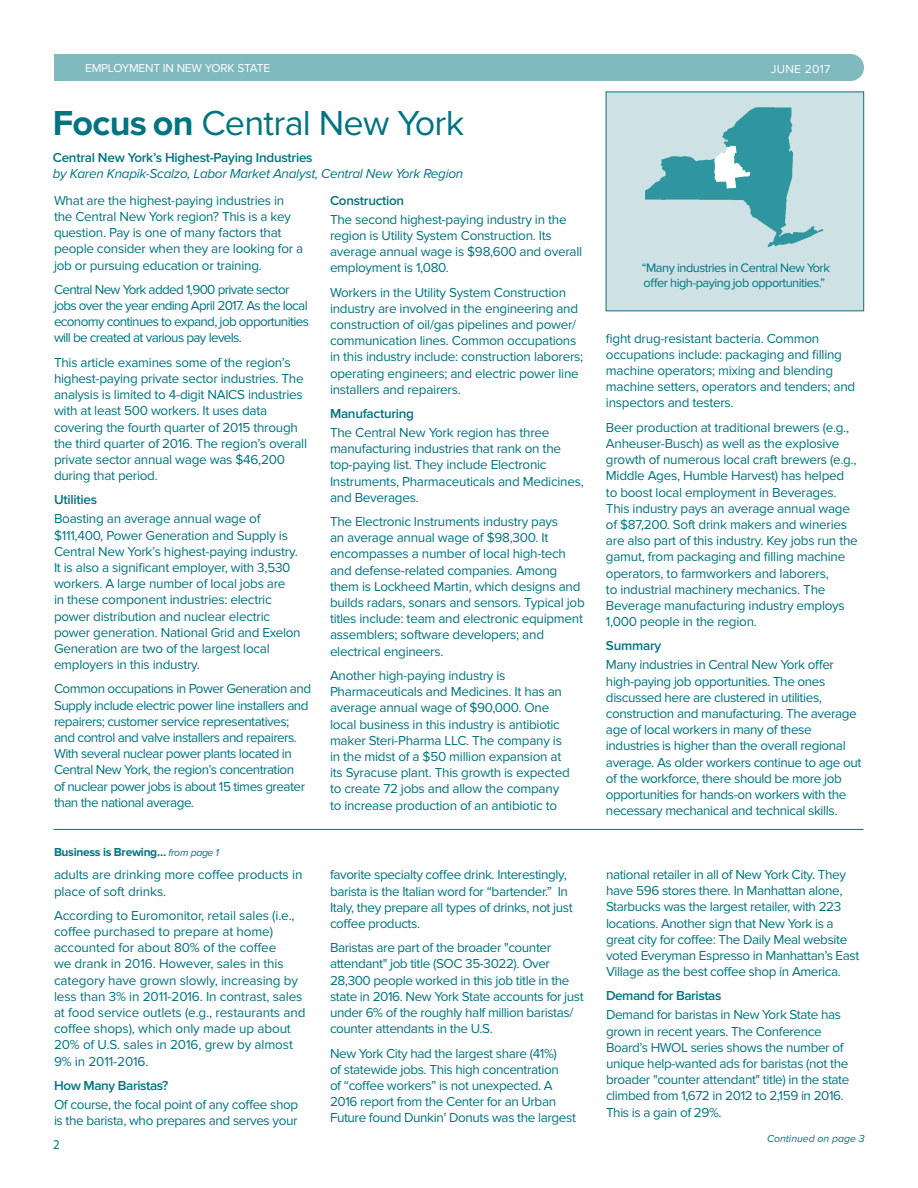
<style>
.page{position:relative;width:918px;height:1188px;background:#fff}
.page>*{position:absolute;margin:0;border:0;box-sizing:border-box;transform-origin:0 0}
.t1{font:36px "Proxima Nova";letter-spacing:-.02em;color:#007481}
.t2{font:13.5px/16.2px "Proxima Nova";letter-spacing:-.02em;color:#007481}
.t3{font:13.5px/16.2px "Proxima Nova";letter-spacing:-.04em;color:#007481}
.t4{font:13.5px/16.2px "Proxima Nova";letter-spacing:-.05em;color:#007481}
.t5{font:600 13.5px "Proxima Nova";letter-spacing:-.02em;color:#007481}
.t6{font:italic 13.5px "Proxima Nova";letter-spacing:-.02em;color:#007481}
.t7{font:13.5px "Myriad Pro";color:#007481;scale:.96 1}
.t8{font:12.75px/15px "Proxima Nova";letter-spacing:-.04em;color:#007481}
.t9{font:700 12px "Proxima Nova";letter-spacing:-.025em;color:#007481}
.t10{font:12px "Proxima Nova";letter-spacing:-.02em;color:#fff}
.t11{font:12px "Myriad Pro";color:#fff}
.t12{font:12px "Proxima Nova";letter-spacing:.025em;color:#fff}
.t13{font:italic 10.5px "Proxima Nova";color:#007481}
.s1{font-weight:700}
.s2{font-weight:400;font-style:italic;font-size:10.5px}
</style>
<div class="page">
<hr style="left:54px;top:829px;width:810px;height:1px;background:#007481">
<div style="left:54px;top:54px;width:810px;height:27px;background:#80b9be"></div>
<div style="left:606px;top:92px;width:258px;height:219px;background:#cee2e5"></div>
<img style="left:645px;top:107px;width:179px;height:141px">
<svg style="left:714px;top:146px;width:36px;height:42px"></svg>
<p class="t10" style="left:85px;top:61px;width:187px">EMPLOYMENT IN NEW YORK STATE</p>
<p class="t11" style="left:778px;top:60px;width:57px">APRIL 2015</p>
<p class="t12" style="left:771px;top:62px;width:61px">JUNE 2017</p>
<p class="t1" style="left:53px;top:102px;width:413px"><span class="s1">Focus on</span> Central New York</p>
<p class="t5" style="left:53px;top:149px;width:261px">Central New York’s Highest-Paying Industries</p>
<p class="t6" style="left:53px;top:166px;width:412px">by Karen Knapik-Scalzo, Labor Market Analyst, Central New York Region</p>
<p class="t2" style="left:54px;top:192px;width:251px">What are the highest-paying industries in the Central New York region? This is a key question. Pay is one of many factors that people consider when they are looking for a job or pursuing education or training.</p>
<p class="t4" style="left:54px;top:281px;width:256px">Central New York added 1,900 private sector jobs over the year ending April 2017. As the local economy continues to expand, job opportunities will be created at various pay levels.</p>
<p class="t2" style="left:54px;top:354px;width:255px">This article examines some of the region’s highest-paying private sector industries. The analysis is limited to 4-digit NAICS industries with at least 500 workers. It uses data covering the fourth quarter of 2015 through the third quarter of 2016. The region’s overall private sector annual wage was $46,200 during that period.</p>
<p class="t5" style="left:54px;top:492px;width:45px">Utilities</p>
<p class="t2" style="left:54px;top:511px;width:248px">Boasting an average annual wage of $111,400, Power Generation and Supply is Central New York’s highest-paying industry.<br>It is also a significant employer, with 3,530 workers. A large number of local jobs are<br>in these component industries: electric power distribution and nuclear electric power generation. National Grid and Exelon Generation are two of the largest local employers in this industry.</p>
<p class="t3" style="left:54px;top:681px;width:259px">Common occupations in Power Generation and Supply include electric power line installers and repairers; customer service representatives; and control and valve installers and repairers.<br>With several nuclear power plants located in Central New York, the region’s concentration<br>of nuclear power jobs is about 15 times greater than the national average.</p>
<p class="t9" style="left:54px;top:845px;width:167px">Business is Brewing… <span class="s2">from page 1</span></p>
<p class="t2" style="left:54px;top:867px;width:250px">adults are drinking more coffee products in place of soft drinks.</p>
<p class="t2" style="left:54px;top:907px;width:253px">According to Euromonitor, retail sales (i.e., coffee purchased to prepare at home) accounted for about 80% of the coffee<br>we drank in 2016. However, sales in this category have grown slowly, increasing by less than 3% in 2011-2016. In contrast, sales at food service outlets (e.g., restaurants and coffee shops), which only made up about 20% of U.S. sales in 2016, grew by almost 9% in 2011-2016.</p>
<p class="t5" style="left:54px;top:1078px;width:116px">How Many Baristas?</p>
<p class="t2" style="left:54px;top:1096px;width:246px">Of course, the focal point of any coffee shop is the barista, who prepares and serves your</p>
<p class="t7" style="left:53px;top:1137px;width:8px">2</p>
<p class="t5" style="left:330px;top:192px;width:76px">Construction</p>
<p class="t2" style="left:330px;top:211px;width:254px">The second highest-paying industry in the region is Utility System Construction. Its average annual wage is $98,600 and overall employment is 1,080.</p>
<p class="t2" style="left:330px;top:284px;width:255px">Workers in the Utility System Construction industry are involved in the engineering and construction of oil/gas pipelines and power/ communication lines. Common occupations in this industry include: construction laborers; operating engineers; and electric power line installers and repairers.</p>
<p class="t5" style="left:330px;top:406px;width:86px">Manufacturing</p>
<p class="t2" style="left:330px;top:425px;width:255px">The Central New York region has three manufacturing industries that rank on the top-paying list. They include Electronic Instruments, Pharmaceuticals and Medicines, and Beverages.</p>
<p class="t2" style="left:330px;top:514px;width:256px">The Electronic Instruments industry pays<br>an average annual wage of $98,300. It encompasses a number of local high-tech and defense-related companies. Among them is Lockheed Martin, which designs and builds radars, sonars and sensors. Typical job titles include: team and electronic equipment assemblers; software developers; and electrical engineers.</p>
<p class="t2" style="left:330px;top:668px;width:241px">Another high-paying industry is Pharmaceuticals and Medicines. It has an average annual wage of $90,000. One local business in this industry is antibiotic maker Steri-Pharma LLC. The company is in the midst of a $50 million expansion at its Syracuse plant. This growth is expected to create 72 jobs and allow the company to increase production of an antibiotic to</p>
<p class="t2" style="left:330px;top:867px;width:244px">favorite specialty coffee drink. Interestingly, barista is the Italian word for “bartender.” In Italy, they prepare all types of drinks, not just coffee products.</p>
<p class="t2" style="left:330px;top:940px;width:255px">Baristas are part of the broader "counter attendant" job title (SOC 35-3022). Over 28,300 people worked in this job title in the state in 2016. New York State accounts for just under 6% of the roughly half million baristas/ counter attendants in the U.S.</p>
<p class="t2" style="left:330px;top:1045px;width:247px">New York City had the largest share (41%)<br>of statewide jobs. This high concentration<br>of “coffee workers” is not unexpected. A 2016 report from the Center for an Urban Future found Dunkin’ Donuts was the largest</p>
<p class="t8" style="left:642px;top:261px;width:190px">“Many industries in Central New York offer high-paying job opportunities.”</p>
<p class="t2" style="left:606px;top:330px;width:251px">fight drug-resistant bacteria. Common occupations include: packaging and filling machine operators; mixing and blending machine setters, operators and tenders; and inspectors and testers.</p>
<p class="t2" style="left:606px;top:419px;width:253px">Beer production at traditional brewers (e.g., Anheuser-Busch) as well as the explosive growth of numerous local craft brewers (e.g., Middle Ages, Humble Harvest) has helped to boost local employment in Beverages.<br>This industry pays an average annual wage of $87,200. Soft drink makers and wineries are also part of this industry. Key jobs run the gamut, from packaging and filling machine operators, to farmworkers and laborers,<br>to industrial machinery mechanics. The Beverage manufacturing industry employs 1,000 people in the region.</p>
<p class="t5" style="left:606px;top:638px;width:57px">Summary</p>
<p class="t2" style="left:606px;top:657px;width:257px">Many industries in Central New York offer high-paying job opportunities. The ones discussed here are clustered in utilities, construction and manufacturing. The average age of local workers in many of these industries is higher than the overall regional average. As older workers continue to age out of the workforce, there should be more job opportunities for hands-on workers with the necessary mechanical and technical skills.</p>
<p class="t2" style="left:606px;top:867px;width:255px">national retailer in all of New York City. They have 596 stores there. In Manhattan alone, Starbucks was the largest retailer, with 223 locations. Another sign that New York is a great city for coffee: The Daily Meal website voted Everyman Espresso in Manhattan’s East Village as the best coffee shop in America.</p>
<p class="t5" style="left:606px;top:988px;width:117px">Demand for Baristas</p>
<p class="t2" style="left:606px;top:1007px;width:245px">Demand for baristas in New York State has grown in recent years. The Conference Board’s HWOL series shows the number of unique help-wanted ads for baristas (not the broader "counter attendant" title) in the state climbed from 1,672 in 2012 to 2,159 in 2016.<br>This is a gain of 29%.</p>
<p class="t13" style="left:767px;top:1132px;width:99px">Continued on page 3</p>
</div>
